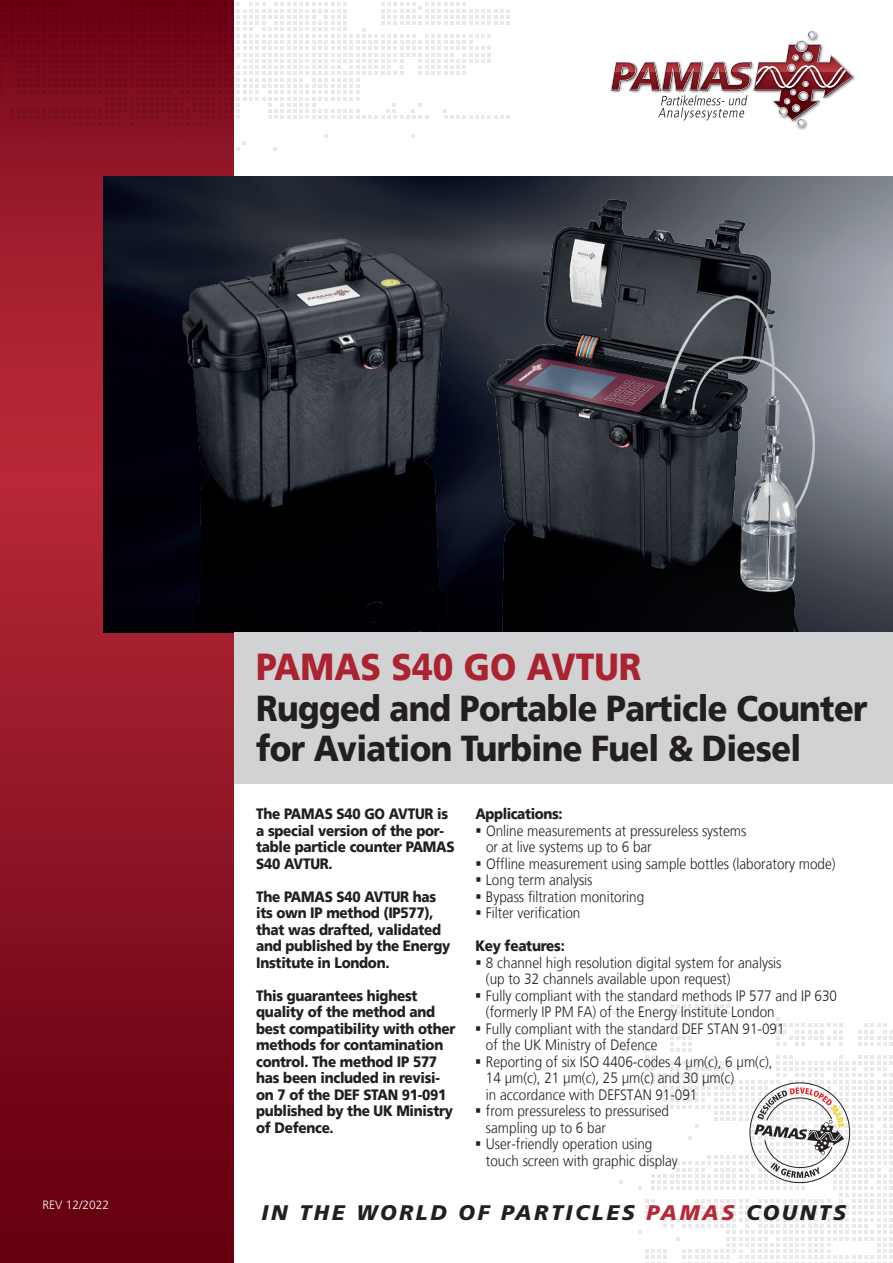
<style>
.page{position:relative;width:893px;height:1263px;background:#fff}
.page>*{position:absolute;margin:0;border:0;box-sizing:border-box;transform-origin:0 0}
.t1{font:900 37.5px "Frutiger LT";color:#ab2331;scale:.9 1}
.t2{font:900 36px/40.5px "Frutiger LT";letter-spacing:-.02em;color:#231f20;scale:.9 1}
.t3{font:italic 900 21.15px "Frutiger";letter-spacing:.125em;color:#231f20}
.t4{font:300 15px/16.5px "Frutiger LT";color:#231f20;scale:.9 1}
.t5{font:900 15px/16.5px "Frutiger LT";letter-spacing:-.02em;color:#231f20;scale:.9 1}
.t6{font:300 12px "Frutiger LT";color:#fff}
.s1{color:#b72837}
</style>
<div class="page">
<svg style="left:0;top:0;width:234px;height:1263px;background:#8c1223"></svg>
<img style="left:797px;top:127px;width:10px;height:3px">
<svg style="left:611px;top:31px;width:242px;height:96px"></svg>
<svg style="left:798px;top:41px;width:7px;height:6px"></svg>
<img style="left:103px;top:177px;width:790px;height:455px">
<div style="left:234px;top:632px;width:659px;height:151px;background:#d1d2d4"></div>
<svg style="left:588px;top:1111px;width:4px;height:4px"></svg>
<svg style="left:619px;top:1180px;width:4px;height:4px"></svg>
<svg style="left:594px;top:1218px;width:4px;height:4px"></svg>
<svg style="left:613px;top:1011px;width:4px;height:3px"></svg>
<svg style="left:626px;top:1048px;width:3px;height:4px"></svg>
<svg style="left:0;top:2px;width:510px;height:123px"></svg>
<svg style="left:324px;top:134px;width:3px;height:4px"></svg>
<svg style="left:411px;top:134px;width:4px;height:4px"></svg>
<svg style="left:41px;top:134px;width:4px;height:4px"></svg>
<svg style="left:179px;top:134px;width:4px;height:4px"></svg>
<svg style="left:236px;top:141px;width:10px;height:10px"></svg>
<svg style="left:273px;top:147px;width:4px;height:4px"></svg>
<img style="left:444px;top:177px;width:400px;height:454px">
<img style="left:125px;top:184px;width:374px;height:447px">
<svg style="left:638px;top:998px;width:255px;height:265px"></svg>
<p class="t6" style="left:43px;top:1198px;width:68px">REV 12/2022</p>
<h1 class="t1" style="left:256px;top:644px;width:429px">PAMAS S40 GO AVTUR</h1>
<h2 class="t2" style="left:256px;top:688px;width:681px">Rugged and Portable Particle Counter for Aviation Turbine Fuel &amp; Diesel</h2>
<p class="t5" style="left:256px;top:806px;width:222px">The PAMAS S40 GO AVTUR is a special version of the por&shy;table particle counter PAMAS<br>S40 AVTUR.</p>
<p class="t5" style="left:256px;top:888px;width:217px">The PAMAS S40 AVTUR has its own IP method (IP577), that was drafted, validated and published by the Energy<br>Institute in London.</p>
<p class="t5" style="left:256px;top:987px;width:223px">This guarantees highest quality of the method and best compatibility with other methods for contamination control. The method IP 577 has been included in revisi&shy;on 7 of the DEF STAN 91-091 published by the UK Ministry of Defence.</p>
<p class="t5" style="left:475px;top:806px;width:98px">Applications:</p>
<p class="t4" style="left:486px;top:822px;width:390px">Online measurements at pressureless systems<br>or at live systems up to 6 bar<br>Offline measurement using sample bottles (laboratory mode)<br>Long term analysis<br>Bypass filtration monitoring<br>Filter verification</p>
<p class="t5" style="left:475px;top:938px;width:101px">Key features:</p>
<p class="t4" style="left:486px;top:954px;width:392px">8 channel high resolution digital system for analysis<br>(up to 32 channels available upon request)<br>Fully compliant with the standard methods IP 577 and IP 630 (formerly IP PM FA) of the Energy Institute London<br>Fully compliant with the standard DEF STAN 91-091<br>of the UK Ministry of Defence<br>Reporting of six ISO 4406-codes 4 µm(c), 6 µm(c),<br>14 µm(c), 21 µm(c), 25 µm(c) and 30 µm(c)<br>in accordance with DEFSTAN 91-091<br>from pressureless to pressurised<br>sampling up to 6 bar<br>User-friendly operation using<br>touch screen with graphic display</p>
<h3 class="t3" style="left:261px;top:1200px;width:586px">IN THE WORLD OF PARTICLES <span class="s1">PAMAS</span> COUNTS</h3>
</div>
